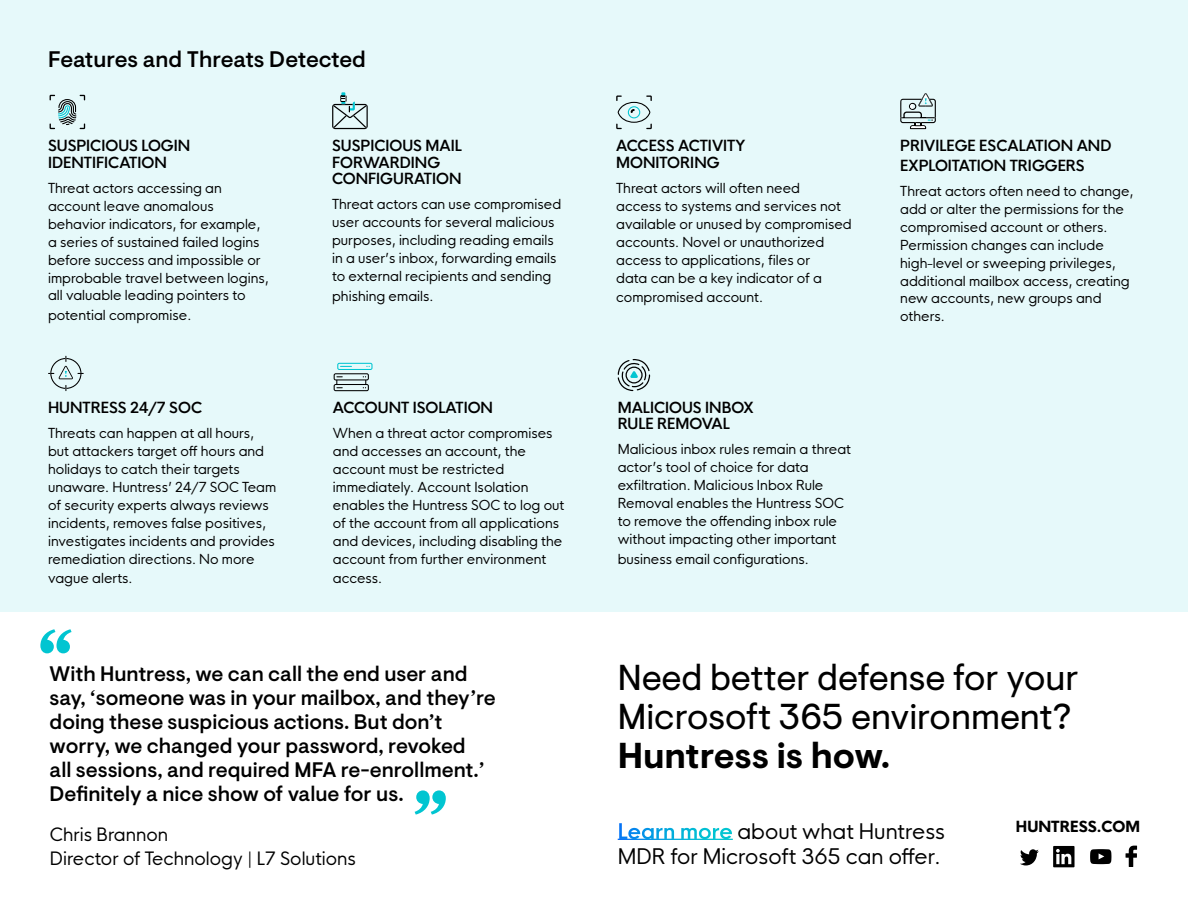
<style>
.page{position:relative;width:1188px;height:918px;background:#fff}
.page>*{position:absolute;margin:0;border:0;box-sizing:border-box;transform-origin:0 0}
.t1{font:700 81px "Visuelt";color:#01c5d1}
.t2{font:36px/39px "Visuelt";color:#000}
.t3{font:700 36px "Visuelt";color:#000}
.t4{font:500 22.5px "Visuelt";color:#000}
.t5{font:500 21px/24px "Visuelt";color:#000}
.t6{font:21px/25.5px "HK Nova";color:#000}
.t7{font:18px/24px "HK Nova";color:#000}
.t8{font:600 15px/16.5px "HK Nova";color:#000}
.t9{font:800 15px "HK Nova";color:#000}
.t10{font:13.5px/18px "HK Nova";color:#000}
.s1{font-weight:600;color:#fff}
</style>
<div class="page">
<div style="left:0;top:0;width:1188px;height:612px;background:#e6f9fa"></div>
<svg style="left:1090px;top:849px;width:21px;height:15px"></svg>
<svg style="left:1020px;top:849px;width:19px;height:16px"></svg>
<svg style="left:1053px;top:846px;width:22px;height:21px"></svg>
<svg style="left:1126px;top:846px;width:11px;height:21px"></svg>
<svg style="left:332px;top:92px;width:36px;height:37px"></svg>
<svg style="left:334px;top:363px;width:39px;height:28px"></svg>
<svg style="left:48px;top:356px;width:36px;height:35px"></svg>
<svg style="left:618px;top:359px;width:32px;height:32px"></svg>
<svg style="left:900px;top:93px;width:36px;height:36px"></svg>
<svg style="left:616px;top:96px;width:36px;height:33px"></svg>
<svg style="left:50px;top:95px;width:35px;height:34px"></svg>
<h3 class="t4" style="left:48px;top:46px;width:319px">Features and Threats Detected</h3>
<p class="t8" style="left:48px;top:136px;width:144px">SUSPICIOUS LOGIN<br>IDENTIFICATION</p>
<p class="t10" style="left:48px;top:177px;width:222px">Threat actors accessing an account leave anomalous behavior indicators, for example, a series of sustained failed logins before success and impossible or improbable travel between logins, all valuable leading pointers to</p>
<p class="t10" style="left:48px;top:304px;width:145px">potential compromise.</p>
<p class="t8" style="left:48px;top:397px;width:156px">HUNTRESS 24/7 SOC</p>
<p class="t10" style="left:48px;top:422px;width:230px">Threats can happen at all hours, but attackers target off hours and holidays to catch their targets unaware. Huntress’ 24/7 SOC Team of security experts always reviews incidents, removes false positives, investigates incidents and provides remediation directions. No more</p>
<p class="t10" style="left:48px;top:568px;width:86px">vague alerts.</p>
<h1 class="t1" style="left:75px;top:672px;width:40px;rotate:-180deg">”</h1>
<p class="t8" style="left:332px;top:136px;width:131px">SUSPICIOUS MAIL<br>FORWARDING<br>CONFIGURATION</p>
<p class="t10" style="left:332px;top:193px;width:231px">Threat actors can use compromised user accounts for several malicious purposes, including reading emails in a user’s inbox, forwarding emails to external recipients and sending</p>
<p class="t10" style="left:332px;top:285px;width:103px">phishing emails.</p>
<p class="t8" style="left:333px;top:397px;width:162px">ACCOUNT ISOLATION</p>
<p class="t10" style="left:333px;top:422px;width:233px">When a threat actor compromises and accesses an account, the account must be restricted immediately. Account Isolation enables the Huntress SOC to log out of the account from all applications and devices, including disabling the account from further environment</p>
<p class="t10" style="left:333px;top:568px;width:51px">access.</p>
<p class="t5" style="left:50px;top:662px;width:448px">With Huntress, we can call the end user and say, ‘someone was in your mailbox, and they’re doing these suspicious actions. But don’t worry, we changed your password, revoked<br>all sessions, and required MFA re-enrollment.’ Definitely a nice show of value for us.</p>
<h3 class="t7" style="left:50px;top:820px;width:308px">Chris Brannon<br>Director of Technology | L7 Solutions</h3>
<h1 class="t1" style="left:411px;top:772px;width:40px">”</h1>
<p class="t8" style="left:616px;top:136px;width:131px">ACCESS ACTIVITY<br>MONITORING</p>
<p class="t10" style="left:616px;top:177px;width:237px">Threat actors will often need<br>access to systems and services not available or unused by compromised accounts. Novel or unauthorized access to applications, files or<br>data can be a key indicator of a</p>
<p class="t10" style="left:616px;top:286px;width:148px">compromised account.</p>
<p class="t8" style="left:618px;top:397px;width:138px">MALICIOUS INBOX<br>RULE REMOVAL</p>
<p class="t10" style="left:618px;top:439px;width:235px">Malicious inbox rules remain a threat actor’s tool of choice for data exfiltration. Malicious Inbox Rule Removal enables the Huntress SOC to remove the offending inbox rule without impacting other important</p>
<p class="t10" style="left:618px;top:548px;width:193px">business email configurations.</p>
<p class="t8" style="left:900px;top:134px;width:213px;line-height:19.5px">PRIVILEGE ESCALATION AND<br>EXPLOITATION TRIGGERS</p>
<p class="t10" style="left:900px;top:180px;width:235px">Threat actors often need to change, add or alter the permissions for the compromised account or others.<br>Permission changes can include high-level or sweeping privileges, additional mailbox access, creating new accounts, new groups and others.</p>
<h2 class="t2" style="left:618px;top:659px;width:462px">Need better defense for your<br>Microsoft 365 environment?</h2>
<h2 class="t3" style="left:618px;top:734px;width:274px">Huntress is how.</h2>
<h3 class="t6" style="left:618px;top:816px;width:329px"><span class="s1">Learn more</span> about what Huntress<br>MDR for Microsoft 365 can offer.</h3>
<p class="t9" style="left:1016px;top:814px;width:126px">HUNTRESS.COM</p>
</div>
